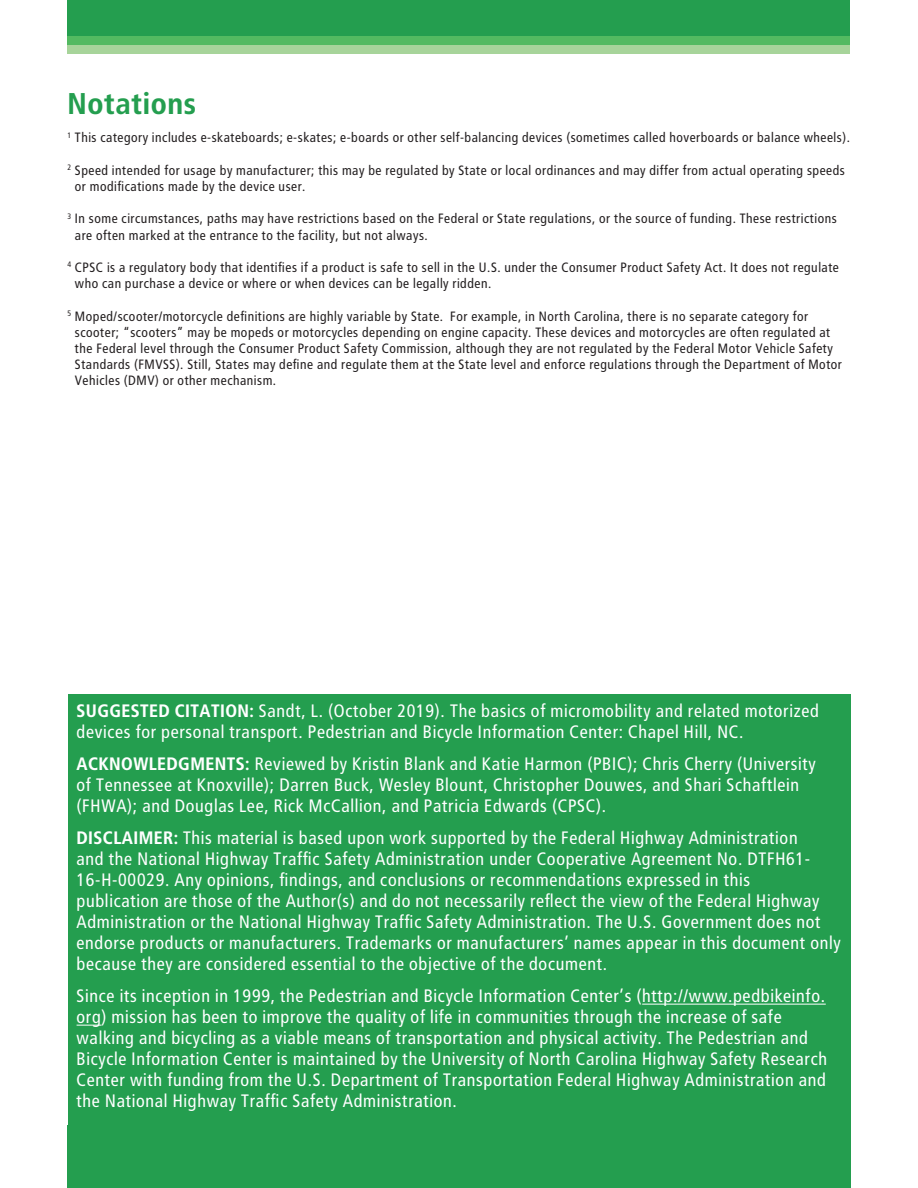
<style>
.page{position:relative;width:918px;height:1188px;background:#fff}
.page>*{position:absolute;margin:0;border:0;box-sizing:border-box;transform-origin:0 0}
.t1{font:700 30px "Transit";color:#249e4f}
.t2{font:18px/21px "Transit";color:#fff}
.t3{font:13.5px/16.2px "Transit";color:#231f20}
.s1{font-weight:700}
</style>
<div class="page">
<div style="left:68px;top:0;width:782px;height:36px;background:#249e4f"></div>
<div style="left:68px;top:36px;width:782px;height:9px;background:#53ba61"></div>
<div style="left:68px;top:45px;width:782px;height:9px;background:#a7d49a"></div>
<div style="left:68px;top:694px;width:782px;height:494px;background:#249e4f"></div>
<hr style="left:642px;top:1004px;width:184px;height:1px;background:#fff">
<svg style="left:77px;top:1025px;width:24px;height:1px"></svg>
<h1 class="t1" style="left:68px;top:86px;width:131px">Notations</h1>
<p class="t3" style="left:68px;top:130px;width:784px"><sup>1</sup> This category includes e-skateboards; e-skates; e-boards or other self-balancing devices (sometimes called hoverboards or balance wheels).</p>
<p class="t3" style="left:75px;top:162px;width:772px;text-indent:-7px"><sup>2</sup> Speed intended for usage by manufacturer; this may be regulated by State or local ordinances and may differ from actual operating speeds or modifications made by the device user.</p>
<p class="t3" style="left:75px;top:211px;width:764px;text-indent:-7px"><sup>3</sup> In some circumstances, paths may have restrictions based on the Federal or State regulations, or the source of funding. These restrictions are often marked at the entrance to the facility, but not always.</p>
<p class="t3" style="left:75px;top:259px;width:766px;text-indent:-7px"><sup>4</sup> CPSC is a regulatory body that identifies if a product is safe to sell in the U.S. under the Consumer Product Safety Act. It does not regulate who can purchase a device or where or when devices can be legally ridden.</p>
<p class="t3" style="left:75px;top:308px;width:769px;text-indent:-7px"><sup>5</sup> Moped/scooter/motorcycle definitions are highly variable by State. For example, in North Carolina, there is no separate category for scooter; “scooters” may be mopeds or motorcycles depending on engine capacity. These devices and motorcycles are often regulated at the Federal level through the Consumer Product Safety Commission, although they are not regulated by the Federal Motor Vehicle Safety Standards (FMVSS). Still, States may define and regulate them at the State level and enforce regulations through the Department of Motor Vehicles (DMV) or other mechanism.</p>
<p class="t2" style="left:77px;top:701px;width:745px"><span class="s1">SUGGESTED CITATION:</span> Sandt, L. (October 2019). The basics of micromobility and related motorized devices for personal transport. Pedestrian and Bicycle Information Center: Chapel Hill, NC.</p>
<p class="t2" style="left:77px;top:754px;width:741px"><span class="s1">ACKNOWLEDGMENTS:</span> Reviewed by Kristin Blank and Katie Harmon (PBIC); Chris Cherry (University of Tennessee at Knoxville); Darren Buck, Wesley Blount, Christopher Douwes, and Shari Schaftlein (FHWA); and Douglas Lee, Rick McCallion, and Patricia Edwards (CPSC).</p>
<p class="t2" style="left:77px;top:827px;width:766px"><span class="s1">DISCLAIMER:</span> This material is based upon work supported by the Federal Highway Administration<br>and the National Highway Traffic Safety Administration under Cooperative Agreement No. DTFH61- 16-H-00029. Any opinions, findings, and conclusions or recommendations expressed in this<br>publication are those of the Author(s) and do not necessarily reflect the view of the Federal Highway Administration or the National Highway Traffic Safety Administration. The U.S. Government does not endorse products or manufacturers. Trademarks or manufacturers’ names appear in this document only because they are considered essential to the objective of the document.</p>
<p class="t2" style="left:77px;top:985px;width:753px">Since its inception in 1999, the Pedestrian and Bicycle Information Center’s (http://www.pedbikeinfo. org) mission has been to improve the quality of life in communities through the increase of safe walking and bicycling as a viable means of transportation and physical activity. The Pedestrian and Bicycle Information Center is maintained by the University of North Carolina Highway Safety Research Center with funding from the U.S. Department of Transportation Federal Highway Administration and the National Highway Traffic Safety Administration.</p>
</div>
